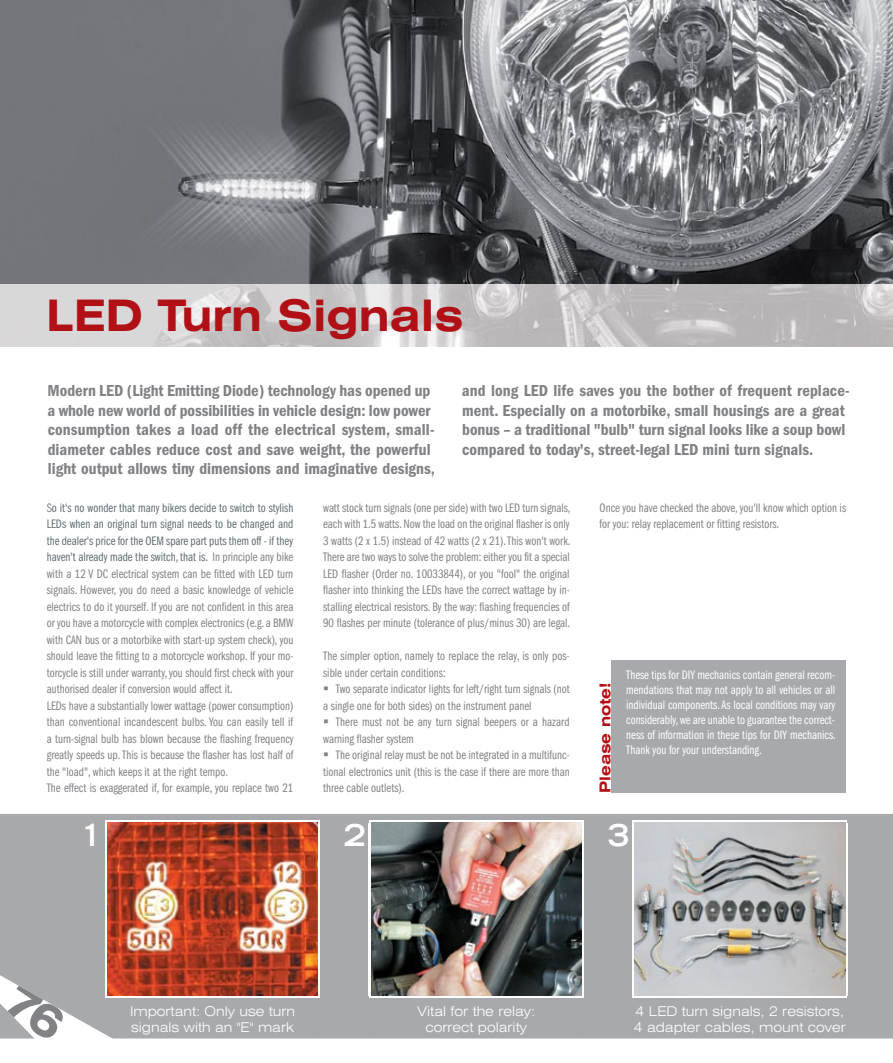
<style>
.page{position:relative;width:893px;height:1063px;background:#fff}
.page>*{position:absolute;margin:0;border:0;box-sizing:border-box;transform-origin:0 0}
.t1{font:700 expanded 43.5px "Swiss 721 BT";color:#b11116;scale:.96 1}
.t2{font:700 expanded 30px "Trade Gothic LH";color:#fff}
.t3{font:600 condensed 16.5px/19.5px "Franklin Gothic";color:#808285}
.t4{font:700 expanded 15px "Swiss 721 BT";color:#b11116}
.t5{font:300 expanded 13.5px/16.5px "Swiss 721 BT";color:#fff}
.t6{font:12.75px/16.5px "Franklin Gothic Book Cmpr";color:#808285}
.t7{font:12.75px/15px "Franklin Gothic Book Cmpr";color:#fff;text-align:justify}
.s1{color:#616d73}
</style>
<div class="page">
<div style="left:0;top:814px;width:893px;height:225px;background:#a7a9ac"></div>
<hr style="left:105px;top:821px;width:215px;height:2px;background:#fff">
<hr style="left:105px;top:823px;width:2px;height:173px;background:#fff">
<hr style="left:632px;top:821px;width:215px;height:2px;background:#fff">
<hr style="left:632px;top:823px;width:3px;height:173px;background:#fff">
<hr style="left:845px;top:823px;width:2px;height:173px;background:#fff">
<hr style="left:318px;top:823px;width:2px;height:173px;background:#fff">
<hr style="left:369px;top:821px;width:215px;height:2px;background:#fff">
<hr style="left:369px;top:823px;width:2px;height:173px;background:#fff">
<hr style="left:581px;top:823px;width:3px;height:173px;background:#fff">
<hr style="left:105px;top:996px;width:215px;height:2px;background:#fff">
<hr style="left:369px;top:996px;width:215px;height:2px;background:#fff">
<hr style="left:632px;top:996px;width:215px;height:2px;background:#fff">
<img style="left:107px;top:823px;width:211px;height:173px">
<img style="left:371px;top:823px;width:210px;height:173px">
<img style="left:635px;top:823px;width:210px;height:173px">
<img style="left:0;top:0;width:893px;height:346px">
<svg style="left:0;top:975px;width:114px;height:64px"></svg>
<div style="left:611px;top:660px;width:235px;height:132px;background:#a7a9ac"></div>
<h1 class="t1" style="left:46px;top:289px;width:437px">LED Turn Signals</h1>
<p class="t3" style="left:47px;top:381px;width:389px">Modern LED (Light Emitting Diode) technology has opened up a whole new world of possibilities in vehicle design: low power consumption takes a load off the electrical system, small&shy;diameter cables reduce cost and save weight, the powerful light output allows tiny dimensions and imaginative designs,</p>
<p class="t3" style="left:462px;top:381px;width:389px">and long LED life saves you the bother of frequent replace&shy;ment. Especially on a motorbike, small housings are a great bonus – a traditional "bulb" turn signal looks like a soup bowl compared to today's, street-legal LED mini turn signals.</p>
<p class="t6" style="left:47px;top:499px;width:248px">S<span class="s1">o it's no wonder that many bikers decide to switch to stylish LEDs when an original turn signal needs to be changed and the dealer's price for the OEM spare part puts them off - if they haven't already made the switch, that is.</span> In principle any bike with a 12 V DC electrical system can be fitted with LED turn signals. However, you do need a basic knowledge of vehicle electrics to do it yourself. If you are not confident in this area or you have a motorcycle with complex electronics (e.g. a BMW with CAN bus or a motorbike with start-up system check), you should leave the fitting to a motorcycle workshop. If your mo&shy;torcycle is still under warranty, you should first check with your authorised dealer if conversion would affect it.<br>LEDs have a substantially lower wattage (power consumption) than conventional incandescent bulbs. You can easily tell if a turn-signal bulb has blown because the flashing frequency greatly speeds up. This is because the flasher has lost half of the "load", which keeps it at the right tempo.<br>The effect is exaggerated if, for example, you replace two 21</p>
<p class="t6" style="left:323px;top:499px;width:249px;text-align:justify">watt stock turn signals (one per side) with two LED turn signals, each with 1.5 watts. Now the load on the original flasher is only 3 watts (2 x 1.5) instead of 42 watts (2 x 21). This won't work.<br>There are two ways to solve the problem: either you fit a special LED flasher (Order no. 10033844), or you "fool" the original flasher into thinking the LEDs have the correct wattage by in&shy;stalling electrical resistors. By the way: flashing frequencies of 90 flashes per minute (tolerance of plus/minus 30) are legal.</p>
<p class="t6" style="left:600px;top:499px;width:248px">Once you have checked the above, you'll know which option is for you: relay replacement or fitting resistors.</p>
<p class="t6" style="left:323px;top:648px;width:248px">The simpler option, namely to replace the relay, is only pos&shy;sible under certain conditions:</p>
<p class="t6" style="left:323px;top:681px;width:248px">▪ Two separate indicator lights for left/right turn signals (not a single one for both sides) on the instrument panel</p>
<p class="t6" style="left:323px;top:714px;width:248px">▪ There must not be any turn signal beepers or a hazard warning flasher system</p>
<p class="t6" style="left:323px;top:747px;width:248px;text-align:justify">▪ The original relay must be not be integrated in a multifunc&shy;tional electronics unit (this is the case if there are more than three cable outlets).</p>
<p class="t7" style="left:626px;top:668px;width:211px">These tips for DIY mechanics contain general recom&shy;mendations that may not apply to all vehicles or all individual components. As local conditions may vary considerably, we are unable to guarantee the correct&shy;ness of information in these tips for DIY mechanics.<br>Thank you for your understanding.</p>
<p class="t4" style="left:596px;top:793px;width:112px;rotate:-90deg">Please note!</p>
<h2 class="t2" style="left:80px;top:815px;width:23px">1</h2>
<h2 class="t2" style="left:344px;top:815px;width:23px">2</h2>
<h2 class="t2" style="left:608px;top:815px;width:23px">3</h2>
<p class="t5" style="left:130px;top:1003px;width:166px">Important: Only use turn signals with an "E" mark</p>
<p class="t5" style="left:417px;top:1003px;width:120px;text-align:center">Vital for the relay: correct polarity</p>
<p class="t5" style="left:634px;top:1003px;width:213px">4 LED turn signals, 2 resistors,<br>4 adapter cables, mount cover</p>
</div>
